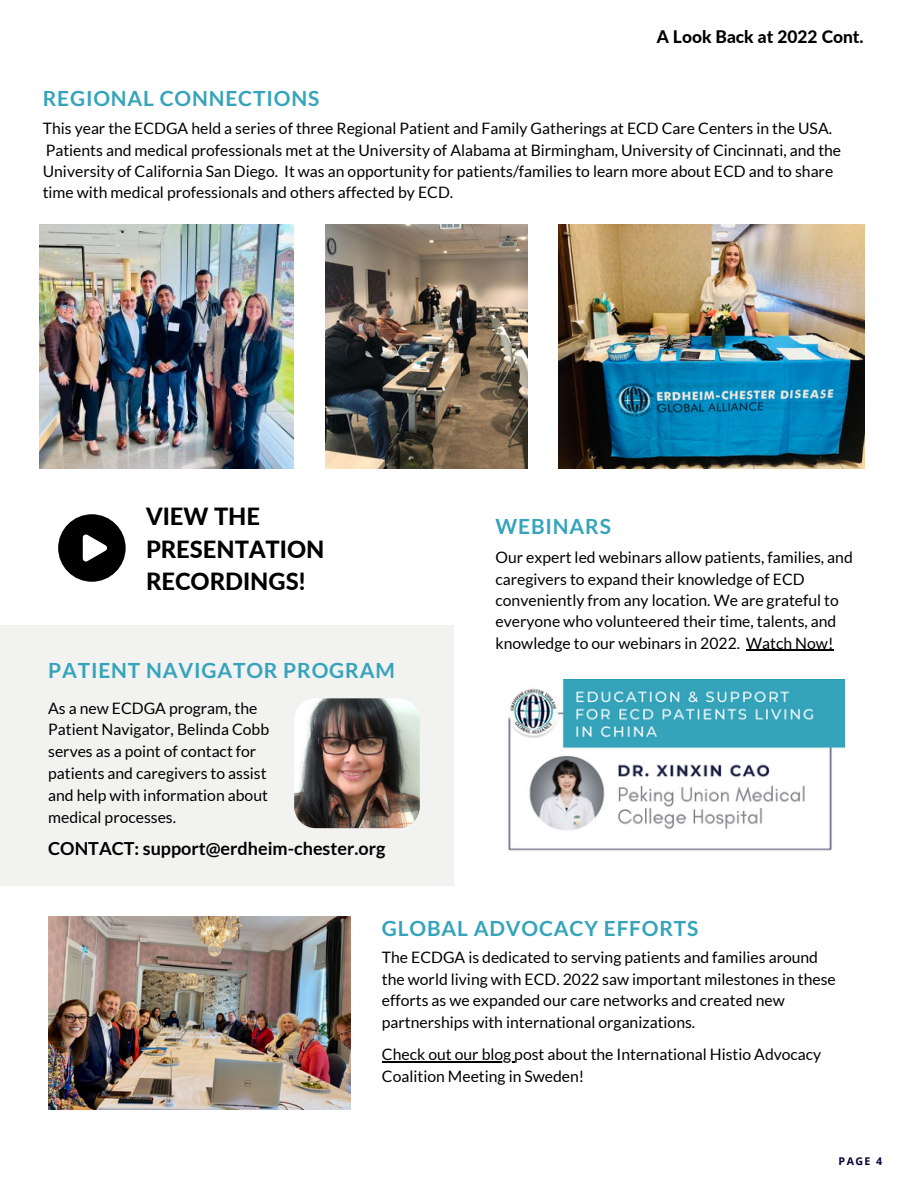
<style>
.page{position:relative;width:918px;height:1188px;background:#fff}
.page>*{position:absolute;margin:0;border:0;box-sizing:border-box;transform-origin:0 0}
.t1{font:800 23.7px/32.7px "Lato";color:#000}
.t2{font:700 21px "Lato";letter-spacing:.04em;color:#35a4bb}
.t3{font:700 18px "Lato";color:#000}
.t4{font:800 17.25px "Lato";color:#000}
.t5{font:15.75px/21.9px "Lato";color:#000}
.t6{font:700 10.65px "Open Sans";color:#030132}
</style>
<div class="page">
<img style="left:39px;top:225px;width:255px;height:244px">
<img style="left:325px;top:225px;width:203px;height:244px">
<img style="left:558px;top:225px;width:306px;height:244px">
<img style="left:508px;top:680px;width:336px;height:171px">
<svg style="left:58px;top:514px;width:68px;height:68px"></svg>
<hr style="left:746px;top:650px;width:87px;height:1px;background:#000">
<img style="left:48px;top:917px;width:303px;height:192px">
<hr style="left:382px;top:1061px;width:132px;height:2px;background:#000">
<div style="left:0;top:625px;width:453px;height:261px;background:#f2f2f1"></div>
<img style="left:294px;top:698px;width:126px;height:130px;border-radius:21px">
<h2 class="t2" style="left:43px;top:85px;width:278px">REGIONAL CONNECTIONS</h2>
<p class="t4" style="left:657px;top:26px;width:208px">A Look Back at 2022 Cont.</p>
<p class="t5" style="left:43px;top:118px;width:800px;line-height:21.3px">This year the ECDGA held a series of three Regional Patient and Family Gatherings at ECD Care Centers in the USA.<br>Patients and medical professionals met at the University of Alabama at Birmingham, University of Cincinnati, and the University of California San Diego. It was an opportunity for patients/families to learn more about ECD and to share time with medical professionals and others affected by ECD.</p>
<h1 class="t1" style="left:146px;top:499px;width:180px">VIEW THE<br>PRESENTATION<br>RECORDINGS!</h1>
<h2 class="t2" style="left:48px;top:657px;width:348px">PATIENT NAVIGATOR PROGRAM</h2>
<p class="t5" style="left:48px;top:696px;width:222px">As a new ECDGA program, the<br>Patient Navigator, Belinda Cobb serves as a point of contact for patients and caregivers to assist and help with information about medical processes.</p>
<p class="t3" style="left:48px;top:838px;width:339px">CONTACT: support@erdheim-chester.org</p>
<h2 class="t2" style="left:496px;top:513px;width:117px">WEBINARS</h2>
<p class="t5" style="left:496px;top:546px;width:359px;line-height:21.3px">Our expert led webinars allow patients, families, and caregivers to expand their knowledge of ECD conveniently from any location. We are grateful to everyone who volunteered their time, talents, and knowledge to our webinars in 2022. Watch Now!</p>
<h2 class="t2" style="left:382px;top:916px;width:318px">GLOBAL ADVOCACY EFFORTS</h2>
<p class="t5" style="left:382px;top:946px;width:455px">The ECDGA is dedicated to serving patients and families around the world living with ECD. 2022 saw important milestones in these efforts as we expanded our care networks and created new partnerships with international organizations.</p>
<p class="t5" style="left:382px;top:1043px;width:441px">Check out our blog post about the International Histio Advocacy<br>Coalition Meeting in Sweden!</p>
<p class="t6" style="left:839px;top:1154px;width:45px">PAGE 4</p>
</div>
